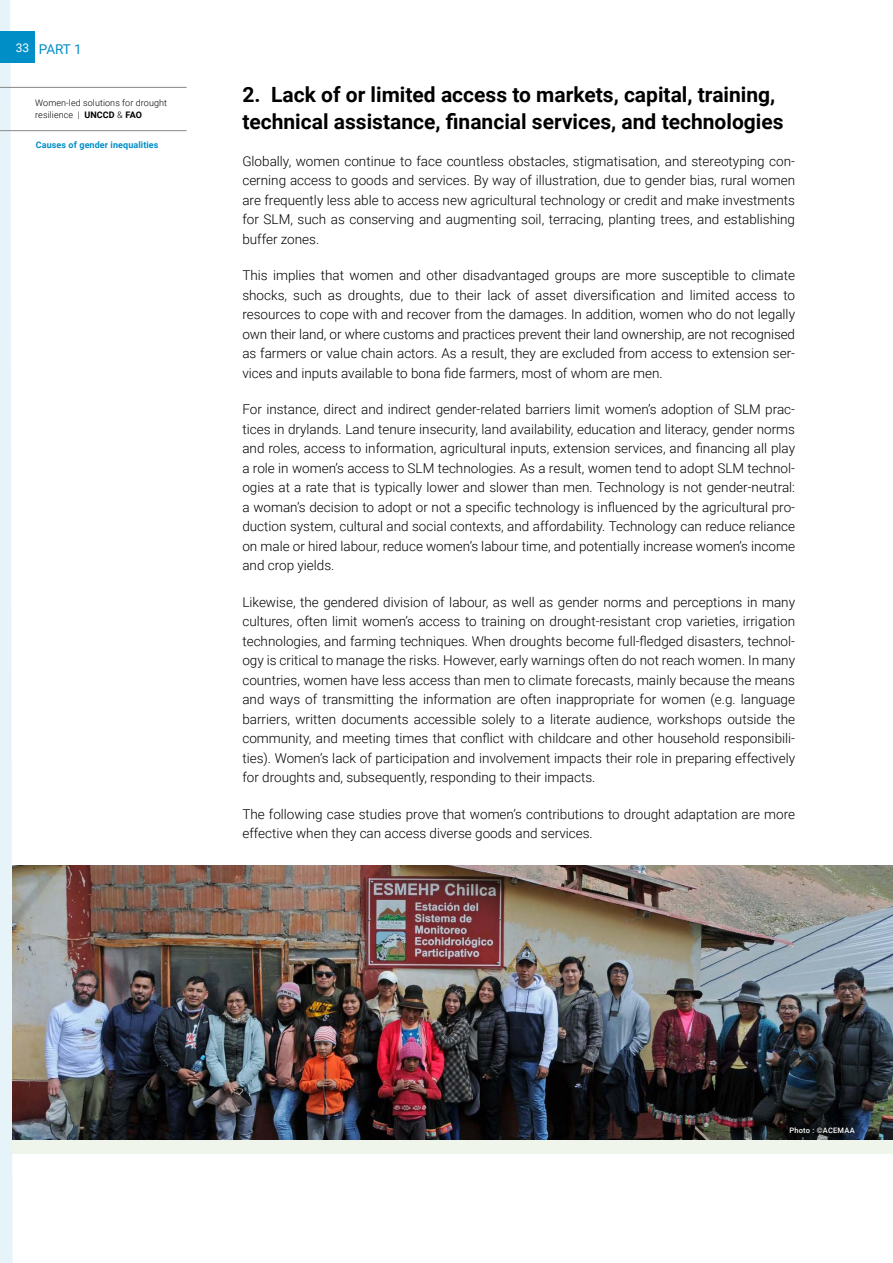
<style>
.page{position:relative;width:893px;height:1263px;background:#fff}
.page>*{position:absolute;margin:0;border:0;box-sizing:border-box;transform-origin:0 0}
.t1{font:700 21px/27px "Roboto";color:#000}
.t2{font:300 13.5px/19.5px "Roboto";color:#000;text-align:justify}
.t3{font:13.5px "Roboto";color:#008ec6}
.t4{font:300 9px/12px "Roboto";letter-spacing:.01em;color:#000}
.t5{font:700 9px "Roboto";letter-spacing:.01em;color:#008ec6}
.Photocredit{font:500 7.5px "Roboto";letter-spacing:.03em;color:#fff}
.s1{font-size:12px;color:#fff}
.s2{font-weight:700}
</style>
<div class="page">
<svg style="left:0;top:0;width:13px;height:1263px"></svg>
<div style="left:0;top:31px;width:35px;height:32px;background:#008ec6"></div>
<hr style="left:0;top:87px;width:187px;height:1px;background:#878787">
<hr style="left:0;top:130px;width:187px;height:1px;background:#878787">
<div style="left:13px;top:1073px;width:880px;height:80px;background:#f0f5eb"></div>
<img style="left:13px;top:865px;width:880px;height:275px">
<div style="left:785px;top:1123px;width:74px;height:14px;background:#000;opacity:.8"></div>
<p class="t3" style="left:16px;top:39px;width:67px"><span class="s1">33</span> PART 1</p>
<p class="t4" style="left:35px;top:97px;width:133px">Women-led solutions for drought resilience | <span class="s2">UNCCD</span> &amp; <span class="s2">FAO</span></p>
<p class="t5" style="left:36px;top:139px;width:124px">Causes of gender inequalities</p>
<p class="t1" style="left:242px;top:81px;width:543px">2. Lack of or limited access to markets, capital, training, technical assistance, financial services, and technologies</p>
<p class="t2" style="left:242px;top:151px;width:554px">Globally, women continue to face countless obstacles, stigmatisation, and stereotyping con&shy;cerning access to goods and services. By way of illustration, due to gender bias, rural women are frequently less able to access new agricultural technology or credit and make investments for SLM, such as conserving and augmenting soil, terracing, planting trees, and establishing buffer zones.</p>
<p class="t2" style="left:242px;top:265px;width:554px">This implies that women and other disadvantaged groups are more susceptible to climate shocks, such as droughts, due to their lack of asset diversification and limited access to resources to cope with and recover from the damages. In addition, women who do not legally own their land, or where customs and practices prevent their land ownership, are not recognised as farmers or value chain actors. As a result, they are excluded from access to extension ser&shy;vices and inputs available to bona fide farmers, most of whom are men.</p>
<p class="t2" style="left:242px;top:399px;width:554px">For instance, direct and indirect gender-related barriers limit women’s adoption of SLM prac&shy;tices in drylands. Land tenure insecurity, land availability, education and literacy, gender norms and roles, access to information, agricultural inputs, extension services, and financing all play a role in women’s access to SLM technologies. As a result, women tend to adopt SLM technol&shy;ogies at a rate that is typically lower and slower than men. Technology is not gender-neutral: a woman’s decision to adopt or not a specific technology is influenced by the agricultural pro&shy;duction system, cultural and social contexts, and affordability. Technology can reduce reliance on male or hired labour, reduce women’s labour time, and potentially increase women’s income and crop yields.</p>
<p class="t2" style="left:242px;top:592px;width:554px">Likewise, the gendered division of labour, as well as gender norms and perceptions in many cultures, often limit women’s access to training on drought-resistant crop varieties, irrigation technologies, and farming techniques. When droughts become full-fledged disasters, technol&shy;ogy is critical to manage the risks. However, early warnings often do not reach women. In many countries, women have less access than men to climate forecasts, mainly because the means and ways of transmitting the information are often inappropriate for women (e.g. language barriers, written documents accessible solely to a literate audience, workshops outside the community, and meeting times that conflict with childcare and other household responsibili&shy;ties). Women’s lack of participation and involvement impacts their role in preparing effectively for droughts and, subsequently, responding to their impacts.</p>
<p class="t2" style="left:242px;top:804px;width:554px">The following case studies prove that women’s contributions to drought adaptation are more effective when they can access diverse goods and services.</p>
<p class="Photocredit" style="left:789px;top:1125px;width:67px">Photo : ©ACEMAA</p>
</div>
